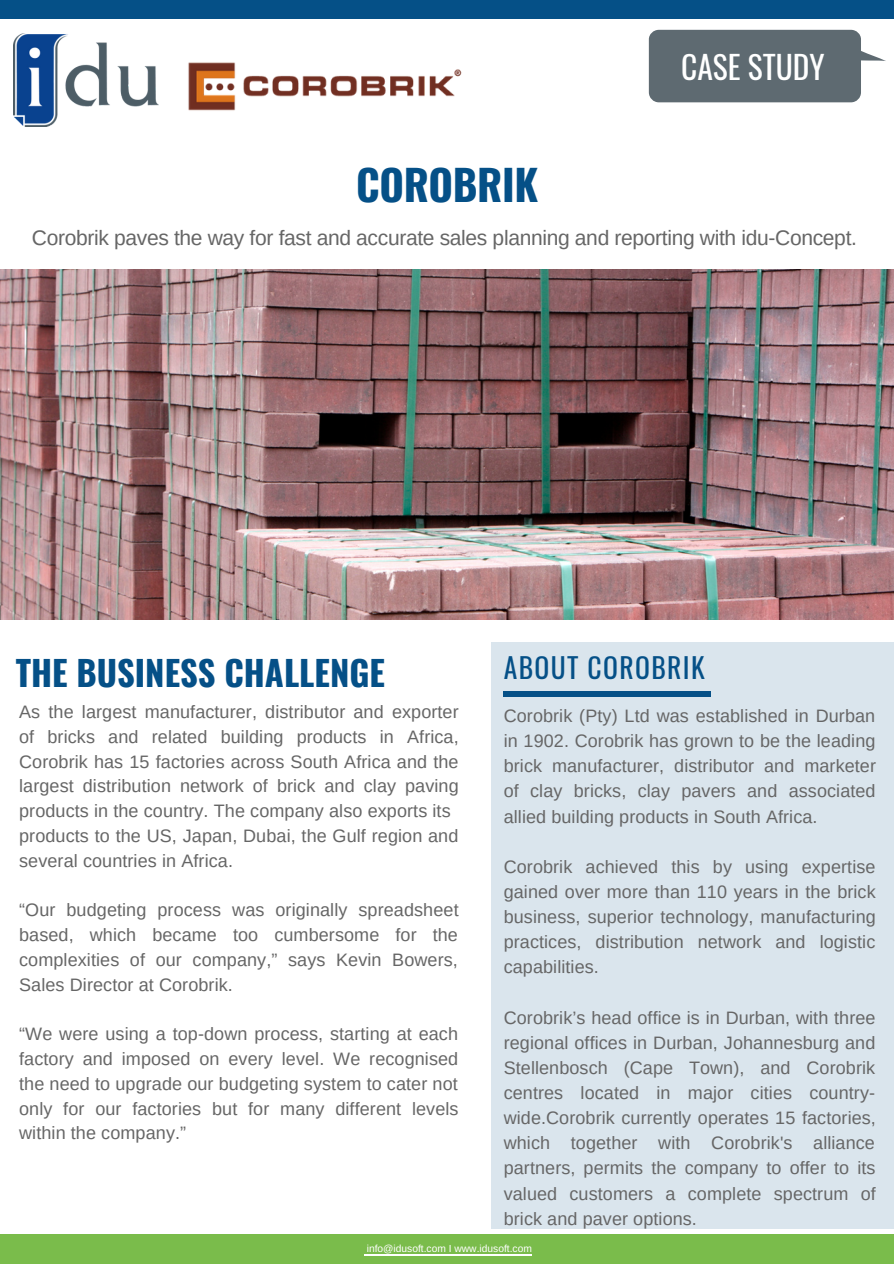
<style>
.page{position:relative;width:894px;height:1264px;background:#fff}
.page>*{position:absolute;margin:0;border:0;box-sizing:border-box;transform-origin:0 0}
.t1{font:700 42px "Oswald";letter-spacing:-.01em;color:#055087}
.t2{font:700 34.5px "Oswald";color:#055087}
.t3{font:31.5px "Oswald";color:#fff}
.t4{font:27.6px "Oswald";letter-spacing:.05em;color:#055087}
.t5{font:21px "Arimo";letter-spacing:-.015em;color:#666}
.t6{font:18px/25px "Arimo";letter-spacing:.005em;color:#666;text-align:justify}
.t7{font:10.2px "Arimo";color:#fff}
</style>
<div class="page">
<div style="left:0;top:0;width:893px;height:19px;background:#055087"></div>
<div style="left:491px;top:641px;width:402px;height:587px;background:#dae5ed"></div>
<img style="left:13px;top:33px;width:145px;height:94px">
<svg style="left:648px;top:30px;width:237px;height:72px;background:#6e797f"></svg>
<div style="left:503px;top:691px;width:208px;height:5px;background:#055087"></div>
<div style="left:0;top:1234px;width:893px;height:29px;background:#7abc4b"></div>
<img style="left:0;top:270px;width:893px;height:349px">
<img style="left:188px;top:62px;width:274px;height:49px">
<hr style="left:366px;top:1253px;width:165px;height:2px;background:#fff">
<h3 class="t3" style="left:681px;top:42px;width:145px">CASE STUDY</h3>
<h1 class="t1" style="left:356px;top:151px;width:184px">COROBRIK</h1>
<p class="t5" style="left:32px;top:226px;width:826px">Corobrik paves the way for fast and accurate sales planning and reporting with idu-Concept.</p>
<h2 class="t2" style="left:16px;top:645px;width:370px">THE BUSINESS CHALLENGE</h2>
<h3 class="t4" style="left:503px;top:646px;width:202px">ABOUT COROBRIK</h3>
<p class="t6" style="left:19px;top:699px;width:441px;text-align:left">As the largest manufacturer, distributor and exporter of bricks and related building products in Africa, Corobrik has 15 factories across South Africa and the largest distribution network of brick and clay paving products in the country. The company also exports its products to the US, Japan, Dubai, the Gulf region and several countries in Africa.</p>
<p class="t6" style="left:19px;top:897px;width:441px">“Our budgeting process was originally spreadsheet based, which became too cumbersome for the complexities of our company,” says Kevin Bowers, Sales Director at Corobrik.</p>
<p class="t6" style="left:19px;top:1021px;width:441px">“We were using a top-down process, starting at each factory and imposed on every level. We recognised the need to upgrade our budgeting system to cater not only for our factories but for many different levels within the company.”</p>
<p class="t6" style="left:503px;top:703px;width:374px">Corobrik (Pty) Ltd was established in Durban in 1902. Corobrik has grown to be the leading brick manufacturer, distributor and marketer of clay bricks, clay pavers and associated allied building products in South Africa.</p>
<p class="t6" style="left:503px;top:854px;width:373px">Corobrik achieved this by using expertise gained over more than 110 years in the brick business, superior technology, manufacturing practices, distribution network and logistic capabilities.</p>
<p class="t6" style="left:503px;top:1004px;width:373px">Corobrik’s head office is in Durban, with three regional offices in Durban, Johannesburg and Stellenbosch (Cape Town), and Corobrik centres located in major cities country&shy;wide.Corobrik currently operates 15 factories, which together with Corobrik's alliance partners, permits the company to offer to its valued customers a complete spectrum of brick and paver options.</p>
<p class="t7" style="left:366px;top:1242px;width:167px">info@idusoft.com I www.idusoft.com</p>
</div>
